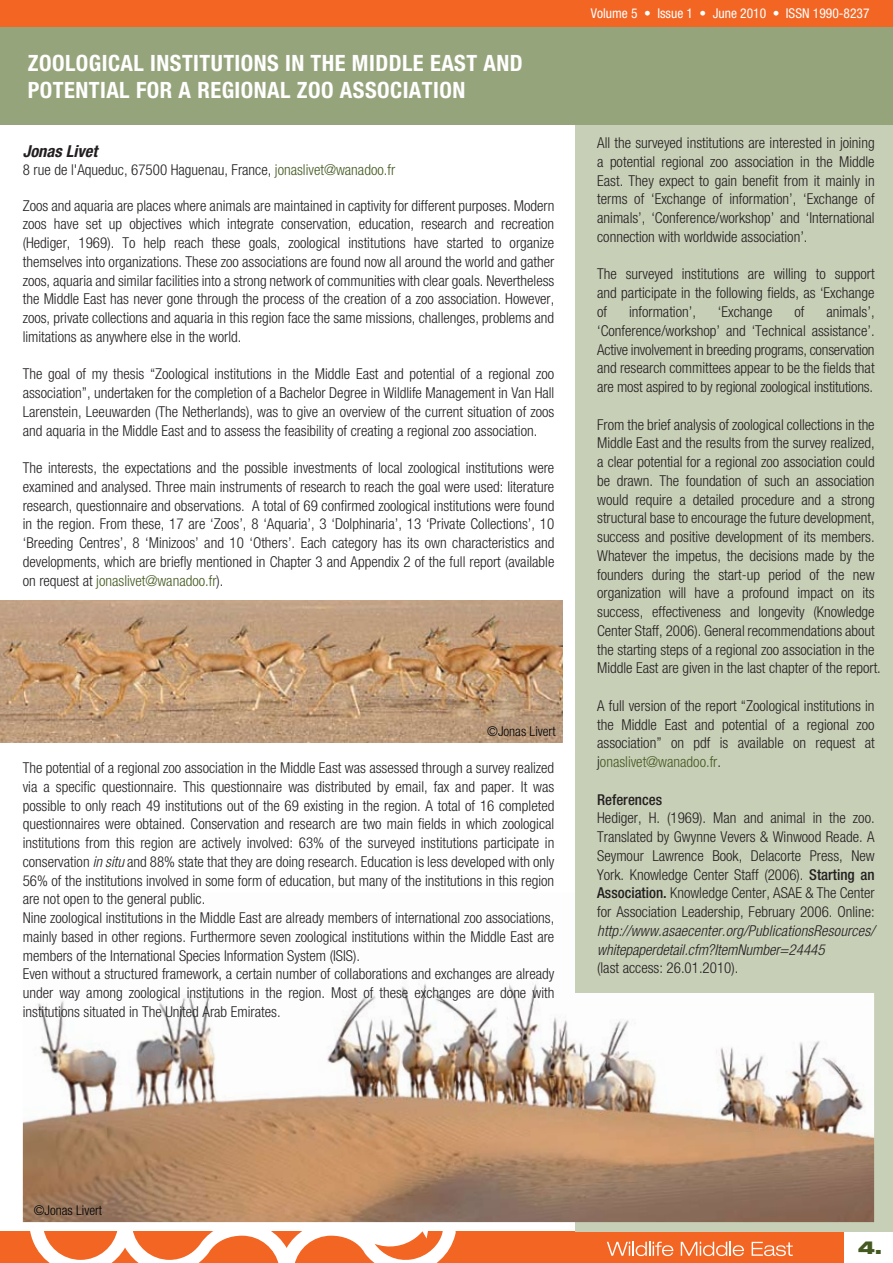
<style>
.page{position:relative;width:893px;height:1263px;background:#fff}
.page>*{position:absolute;margin:0;border:0;box-sizing:border-box;transform-origin:0 0}
.t1{font:700 condensed 22.5px/27px "Helvetica Neue";letter-spacing:.02em;color:#fff}
.t2{font:900 expanded 18px "Helvetica Neue";color:#455a21}
.t3{font:italic 700 condensed 16.5px "Helvetica Neue";color:#231f20}
.t4{font:300 condensed 15px/18.8px "Helvetica Neue";color:#231f20;text-align:justify}
.t5{font:condensed 13.5px "Helvetica Neue";color:#fff}
.t6{font:300 condensed 13.5px "Helvetica Neue";color:#000}
.s1{color:#455a21}
.s2{font-style:italic}
.s3{font-weight:500}
</style>
<div class="page">
<div style="left:0;top:1232px;width:844px;height:31px;background:#f26522"></div>
<svg style="left:30px;top:1232px;width:426px;height:31px"></svg>
<div style="left:576px;top:973px;width:317px;height:259px;background:#c7cfb7"></div>
<svg style="left:607px;top:1242px;width:66px;height:14px"></svg>
<svg style="left:681px;top:1242px;width:63px;height:14px"></svg>
<svg style="left:752px;top:1242px;width:41px;height:14px"></svg>
<img style="left:23px;top:893px;width:851px;height:329px">
<div style="left:576px;top:6px;width:317px;height:986px;background:#c7cfb7"></div>
<div style="left:0;top:0;width:893px;height:66px;background:#f26522"></div>
<div style="left:0;top:27px;width:893px;height:97px;background:#96a47c"></div>
<img style="left:0;top:600px;width:562px;height:142px">
<p class="t1" style="left:28px;top:49px;width:496px">ZOOLOGICAL INSTITUTIONS IN THE MIDDLE EAST AND<br>POTENTIAL FOR A REGIONAL ZOO ASSOCIATION</p>
<p class="t3" style="left:23px;top:141px;width:76px">Jonas Livet</p>
<p class="t4" style="left:23px;top:160px;width:374px">8 rue de l'Aqueduc, 67500 Haguenau, France, <span class="s1">jonaslivet@wanadoo.fr</span></p>
<p class="t4" style="left:23px;top:196px;width:533px">Zoos and aquaria are places where animals are maintained in captivity for different purposes. Modern zoos have set up objectives which integrate conservation, education, research and recreation (Hediger, 1969). To help reach these goals, zoological institutions have started to organize themselves into organizations. These zoo associations are found now all around the world and gather zoos, aquaria and similar facilities into a strong network of communities with clear goals. Nevertheless the Middle East has never gone through the process of the creation of a zoo association. However, zoos, private collections and aquaria in this region face the same missions, challenges, problems and limitations as anywhere else in the world.</p>
<p class="t4" style="left:23px;top:364px;width:533px">The goal of my thesis “Zoological institutions in the Middle East and potential of a regional zoo association”, undertaken for the completion of a Bachelor Degree in Wildlife Management in Van Hall Larenstein, Leeuwarden (The Netherlands), was to give an overview of the current situation of zoos and aquaria in the Middle East and to assess the feasibility of creating a regional zoo association.</p>
<p class="t4" style="left:23px;top:458px;width:533px">The interests, the expectations and the possible investments of local zoological institutions were examined and analysed. Three main instruments of research to reach the goal were used: literature research, questionnaire and observations. A total of 69 confirmed zoological institutions were found in the region. From these, 17 are ‘Zoos’, 8 ‘Aquaria’, 3 ‘Dolphinaria’, 13 ‘Private Collections’, 10 ‘Breeding Centres’, 8 ‘Minizoos’ and 10 ‘Others’. Each category has its own characteristics and developments, which are briefly mentioned in Chapter 3 and Appendix 2 of the full report (available on request at <span class="s1">jonaslivet@wanadoo.fr</span>).</p>
<p class="t6" style="left:487px;top:724px;width:70px">©Jonas Livert</p>
<p class="t4" style="left:23px;top:758px;width:533px;text-align:left">The potential of a regional zoo association in the Middle East was assessed through a survey realized via a specific questionnaire. This questionnaire was distributed by email, fax and paper. It was possible to only reach 49 institutions out of the 69 existing in the region. A total of 16 completed questionnaires were obtained. Conservation and research are two main fields in which zoological institutions from this region are actively involved: 63% of the surveyed institutions participate in conservation <span class="s2">in situ</span> and 88% state that they are doing research. Education is less developed with only 56% of the institutions involved in some form of education, but many of the institutions in this region are not open to the general public.<br>Nine zoological institutions in the Middle East are already members of international zoo associations, mainly based in other regions. Furthermore seven zoological institutions within the Middle East are members of the International Species Information System (ISIS).<br>Even without a structured framework, a certain number of collaborations and exchanges are already under way among zoological institutions in the region. Most of these exchanges are done with institutions situated in The United Arab Emirates.</p>
<p class="t5" style="left:591px;top:5px;width:280px">Volume 5 • Issue 1 • June 2010 • ISSN 1990-8237</p>
<p class="t4" style="left:597px;top:133px;width:279px">All the surveyed institutions are interested in joining a potential regional zoo association in the Middle East. They expect to gain benefit from it mainly in terms of ‘Exchange of information’, ‘Exchange of animals’, ‘Conference/workshop’ and ‘International connection with worldwide association’.</p>
<p class="t4" style="left:597px;top:265px;width:279px">The surveyed institutions are willing to support and participate in the following fields, as ‘Exchange of</p>
<p class="t4" style="left:629px;top:302px;width:68px">information’,</p>
<p class="t4" style="left:718px;top:302px;width:56px">‘Exchange</p>
<p class="t4" style="left:794px;top:302px;width:12px">of</p>
<p class="t4" style="left:597px;top:302px;width:279px;text-indent:229px">animals’, ‘Conference/workshop’ and ‘Technical assistance’.<br>Active involvement in breeding programs, conservation and research committees appear to be the fields that are most aspired to by regional zoological institutions.</p>
<p class="t4" style="left:597px;top:415px;width:285px;text-align:left">From the brief analysis of zoological collections in the Middle East and the results from the survey realized, a clear potential for a regional zoo association could be drawn. The foundation of such an association would require a detailed procedure and a strong structural base to encourage the future development, success and positive development of its members.<br>Whatever the impetus, the decisions made by the founders during the start-up period of the new organization will have a profound impact on its success, effectiveness and longevity (Knowledge Center Staff, 2006). General recommendations about the starting steps of a regional zoo association in the Middle East are given in the last chapter of the report.</p>
<p class="t4" style="left:597px;top:696px;width:279px">A full version of the report “Zoological institutions in the Middle East and potential of a regional zoo association” on pdf is available on request at j<span class="s1">onaslivet@wanadoo.fr</span>.</p>
<p class="t4" style="left:597px;top:790px;width:279px;text-align:left"><span class="s3">References<br></span>Hediger, H. (1969). Man and animal in the zoo.<br>Translated by Gwynne Vevers &amp; Winwood Reade. A Seymour Lawrence Book, Delacorte Press, New York. Knowledge Center Staff (2006). <span class="s3">Starting an Association.</span> Knowledge Center, ASAE &amp; The Center for Association Leadership, February 2006. Online: <span class="s2">http://www.asaecenter.org/PublicationsResources/ whitepaperdetail.cfm?ItemNumber=24445<br></span>(last access: 26.01.2010).</p>
<p class="t6" style="left:34px;top:1203px;width:70px">©Jonas Livert</p>
<p class="t2" style="left:858px;top:1235px;width:26px">4.</p>
</div>
